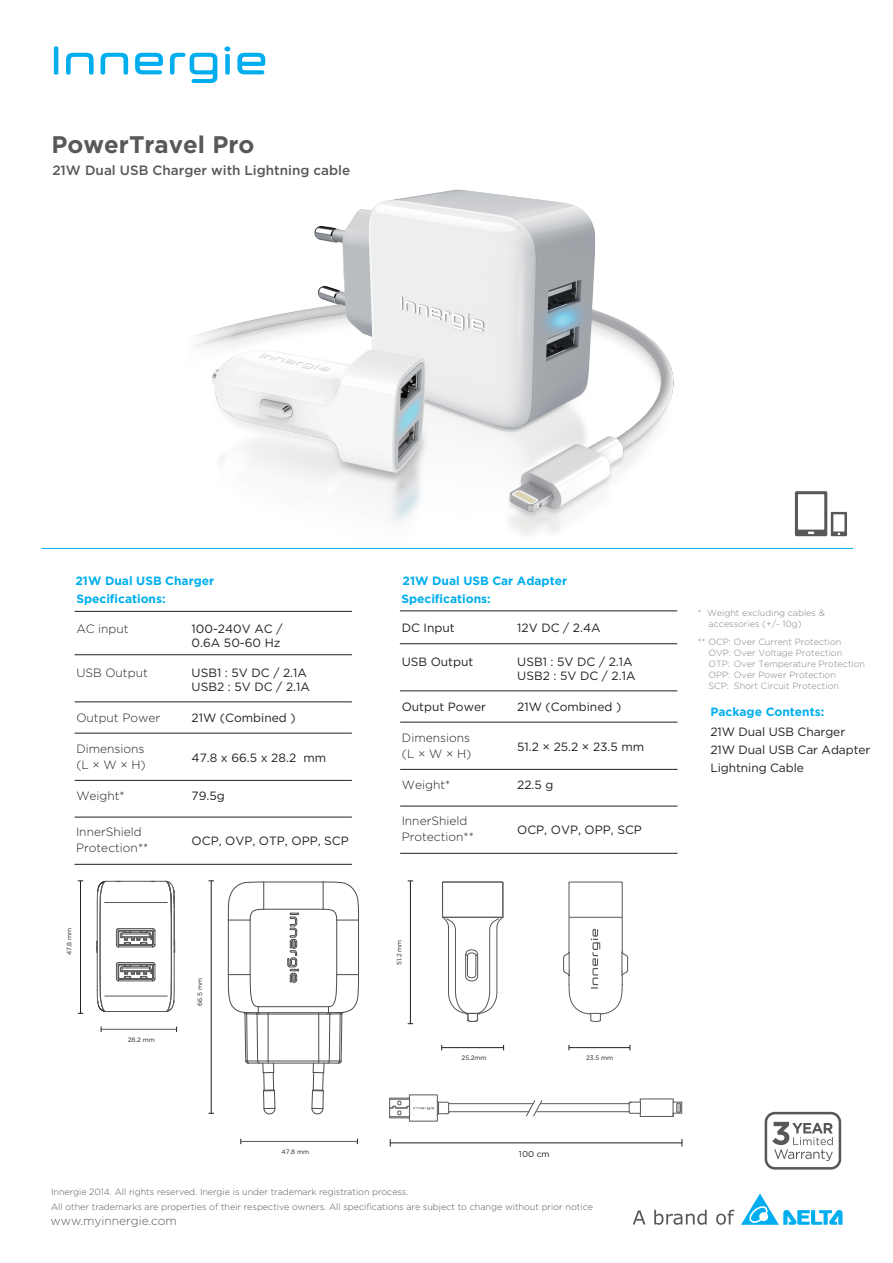
<style>
.page{position:relative;width:893px;height:1263px;background:#fff}
.page>*{position:absolute;margin:0;border:0;box-sizing:border-box;transform-origin:0 0}
.t1{font:700 24px "Gotham";color:#57585a}
.t2{font:500 13.5px "Gotham";color:#57585a}
.t3{font:12px/14.4px "Gotham";color:#231f20}
.t4{font:300 12px/15.8px "Gotham";color:#231f20}
.t5{font:700 12px "Gotham";color:#00aeef}
.t6{font:300 12px "Gotham";color:#57585a}
.t7{font:300 9px/15.6px "Gotham";color:#57585a}
.t8{font:300 9px/10.8px "Gotham";color:#808285}
.t9{font:8.55px "Gotham";color:#231f20}
.t10{font:6.3px "Gotham";color:#231f20}
</style>
<div class="page">
<svg style="left:795px;top:491px;width:52px;height:45px"></svg>
<svg style="left:54px;top:46px;width:211px;height:37px"></svg>
<svg style="left:633px;top:1210px;width:12px;height:14px"></svg>
<svg style="left:654px;top:1210px;width:53px;height:15px"></svg>
<svg style="left:716px;top:1210px;width:18px;height:15px"></svg>
<svg style="left:741px;top:1193px;width:101px;height:32px"></svg>
<hr style="left:101px;top:1029px;width:76px;height:1px;background:#57585a">
<hr style="left:241px;top:1141px;width:116px;height:1px;background:#57585a">
<hr style="left:390px;top:1142px;width:292px;height:1px;background:#231f20">
<hr style="left:80px;top:881px;width:1px;height:132px;background:#231f20">
<hr style="left:211px;top:881px;width:1px;height:232px;background:#231f20">
<hr style="left:75px;top:733px;width:277px;height:1px;background:#231f20">
<hr style="left:75px;top:780px;width:277px;height:1px;background:#231f20">
<hr style="left:75px;top:817px;width:277px;height:1px;background:#231f20">
<hr style="left:75px;top:864px;width:277px;height:1px;background:#231f20">
<hr style="left:75px;top:702px;width:277px;height:1px;background:#231f20">
<hr style="left:75px;top:654px;width:277px;height:1px;background:#231f20">
<hr style="left:75px;top:611px;width:277px;height:1px;background:#231f20">
<svg style="left:389px;top:1094px;width:293px;height:28px"></svg>
<svg style="left:228px;top:881px;width:131px;height:234px"></svg>
<hr style="left:106px;top:1011px;width:60px;height:1px;background:#57585a">
<hr style="left:97px;top:909px;width:1px;height:77px;background:#57585a">
<hr style="left:100px;top:917px;width:1px;height:59px;background:#57585a">
<hr style="left:171px;top:917px;width:1px;height:59px;background:#57585a">
<hr style="left:174px;top:907px;width:1px;height:77px;background:#57585a">
<hr style="left:106px;top:881px;width:60px;height:1px;background:#57585a">
<svg style="left:165px;top:975px;width:10px;height:37px"></svg>
<svg style="left:97px;top:881px;width:9px;height:36px"></svg>
<svg style="left:97px;top:975px;width:9px;height:37px"></svg>
<svg style="left:166px;top:881px;width:9px;height:72px"></svg>
<hr style="left:105px;top:996px;width:62px;height:1px;background:#57585a">
<hr style="left:105px;top:902px;width:62px;height:1px;background:#57585a">
<hr style="left:442px;top:1047px;width:62px;height:1px;background:#231f20">
<hr style="left:569px;top:1047px;width:61px;height:1px;background:#231f20">
<hr style="left:410px;top:881px;width:1px;height:143px;background:#231f20">
<svg style="left:563px;top:881px;width:66px;height:141px"></svg>
<hr style="left:569px;top:917px;width:53px;height:1px;background:#57585a">
<svg style="left:442px;top:881px;width:62px;height:141px"></svg>
<hr style="left:400px;top:691px;width:277px;height:1px;background:#231f20">
<hr style="left:400px;top:643px;width:277px;height:1px;background:#231f20">
<hr style="left:400px;top:611px;width:277px;height:1px;background:#231f20">
<hr style="left:400px;top:722px;width:277px;height:1px;background:#231f20">
<hr style="left:400px;top:769px;width:277px;height:1px;background:#231f20">
<hr style="left:400px;top:806px;width:277px;height:1px;background:#231f20">
<hr style="left:400px;top:853px;width:277px;height:1px;background:#231f20">
<svg style="left:116px;top:962px;width:40px;height:20px"></svg>
<hr style="left:119px;top:978px;width:33px;height:1px;background:#57585a">
<hr style="left:119px;top:981px;width:34px;height:1px;background:#57585a">
<svg style="left:116px;top:928px;width:40px;height:20px"></svg>
<hr style="left:119px;top:944px;width:33px;height:1px;background:#57585a">
<hr style="left:119px;top:947px;width:34px;height:1px;background:#57585a">
<svg style="left:765px;top:1112px;width:76px;height:57px"></svg>
<hr style="left:42px;top:548px;width:811px;height:1px;background:#00aeef">
<img style="left:188px;top:189px;width:522px;height:359px">
<svg style="left:188px;top:271px;width:57px;height:105px"></svg>
<h1 class="t1" style="left:52px;top:128px;width:204px">PowerTravel Pro</h1>
<p class="t2" style="left:52px;top:161px;width:299px">21W Dual USB Charger with Lightning cable</p>
<p class="t5" style="left:76px;top:573px;width:140px">21W Dual USB Charger</p>
<p class="t5" style="left:403px;top:573px;width:166px">21W Dual USB Car Adapter</p>
<p class="t5" style="left:76px;top:591px;width:91px">Specifications:</p>
<p class="t5" style="left:401px;top:591px;width:91px">Specifications:</p>
<p class="t3" style="left:192px;top:621px;width:92px">100-240V AC /<br>0.6A 50-60 Hz</p>
<p class="t3" style="left:192px;top:665px;width:120px">USB1 : 5V DC / 2.1A<br>USB2 : 5V DC / 2.1A</p>
<p class="t3" style="left:192px;top:711px;width:105px">21W (Combined )</p>
<p class="t3" style="left:192px;top:750px;width:136px">47.8 x 66.5 x 28.2 mm</p>
<p class="t3" style="left:192px;top:789px;width:35px">79.5g</p>
<p class="t3" style="left:402px;top:620px;width:54px">DC Input</p>
<p class="t3" style="left:402px;top:654px;width:73px">USB Output</p>
<p class="t3" style="left:402px;top:700px;width:86px">Output Power</p>
<p class="t4" style="left:76px;top:620px;width:54px">AC input</p>
<p class="t4" style="left:76px;top:664px;width:73px">USB Output</p>
<p class="t4" style="left:76px;top:710px;width:85px">Output Power</p>
<p class="t4" style="left:76px;top:741px;width:71px">Dimensions (L × W × H)</p>
<p class="t4" style="left:76px;top:788px;width:50px">Weight*</p>
<p class="t4" style="left:402px;top:730px;width:71px">Dimensions (L × W × H)</p>
<p class="t4" style="left:402px;top:777px;width:50px">Weight*</p>
<p class="t4" style="left:76px;top:823px;width:74px;line-height:16.5px">InnerShield<br>Protection**</p>
<p class="t3" style="left:192px;top:833px;width:159px">OCP, OVP, OTP, OPP, SCP</p>
<p class="t4" style="left:402px;top:812px;width:74px;line-height:16.5px">InnerShield<br>Protection**</p>
<p class="t3" style="left:517px;top:620px;width:85px">12V DC / 2.4A</p>
<p class="t3" style="left:517px;top:654px;width:120px">USB1 : 5V DC / 2.1A<br>USB2 : 5V DC / 2.1A</p>
<p class="t3" style="left:517px;top:700px;width:105px">21W (Combined )</p>
<p class="t3" style="left:517px;top:739px;width:129px">51.2 × 25.2 × 23.5 mm</p>
<p class="t3" style="left:517px;top:778px;width:38px">22.5 g</p>
<p class="t3" style="left:517px;top:822px;width:126px">OCP, OVP, OPP, SCP</p>
<p class="t10" style="left:65px;top:955px;width:29px;rotate:-90deg">47.8 mm</p>
<p class="t10" style="left:128px;top:1035px;width:29px">28.2 mm</p>
<p class="t10" style="left:196px;top:1006px;width:29px;rotate:-90deg">66.5 mm</p>
<p class="t10" style="left:395px;top:965px;width:27px;rotate:-90deg">51.2 mm</p>
<p class="t10" style="left:462px;top:1053px;width:27px">25.2mm</p>
<p class="t10" style="left:586px;top:1053px;width:29px">23.5 mm</p>
<p class="t10" style="left:282px;top:1148px;width:29px">47.8 mm</p>
<p class="t9" style="left:519px;top:1149px;width:32px">100 cm</p>
<p class="t7" style="left:51px;top:1183px;width:543px">Innergie 2014. All rights reserved. Inergie is under trademark registration process.<br>All other trademarks are properties of their respective owners. All specifications are subject to change without prior notice</p>
<p class="t6" style="left:51px;top:1213px;width:128px">www.myinnergie.com</p>
<p class="t8" style="left:709px;top:607px;width:118px;text-indent:-11px">* Weight excluding cables &amp; accessories (+/- 10g)</p>
<p class="t8" style="left:708px;top:636px;width:158px;text-indent:-11px">** OCP: Over Current Protection<br>OVP: Over Voltage Protection<br>OTP: Over Temperature Protection<br>OPP: Over Power Protection<br>SCP: Short Circuit Protection</p>
<p class="t5" style="left:710px;top:704px;width:115px">Package Contents:</p>
<p class="t3" style="left:710px;top:722px;width:161px;line-height:18px">21W Dual USB Charger<br>21W Dual USB Car Adapter<br>Lightning Cable</p>
</div>
